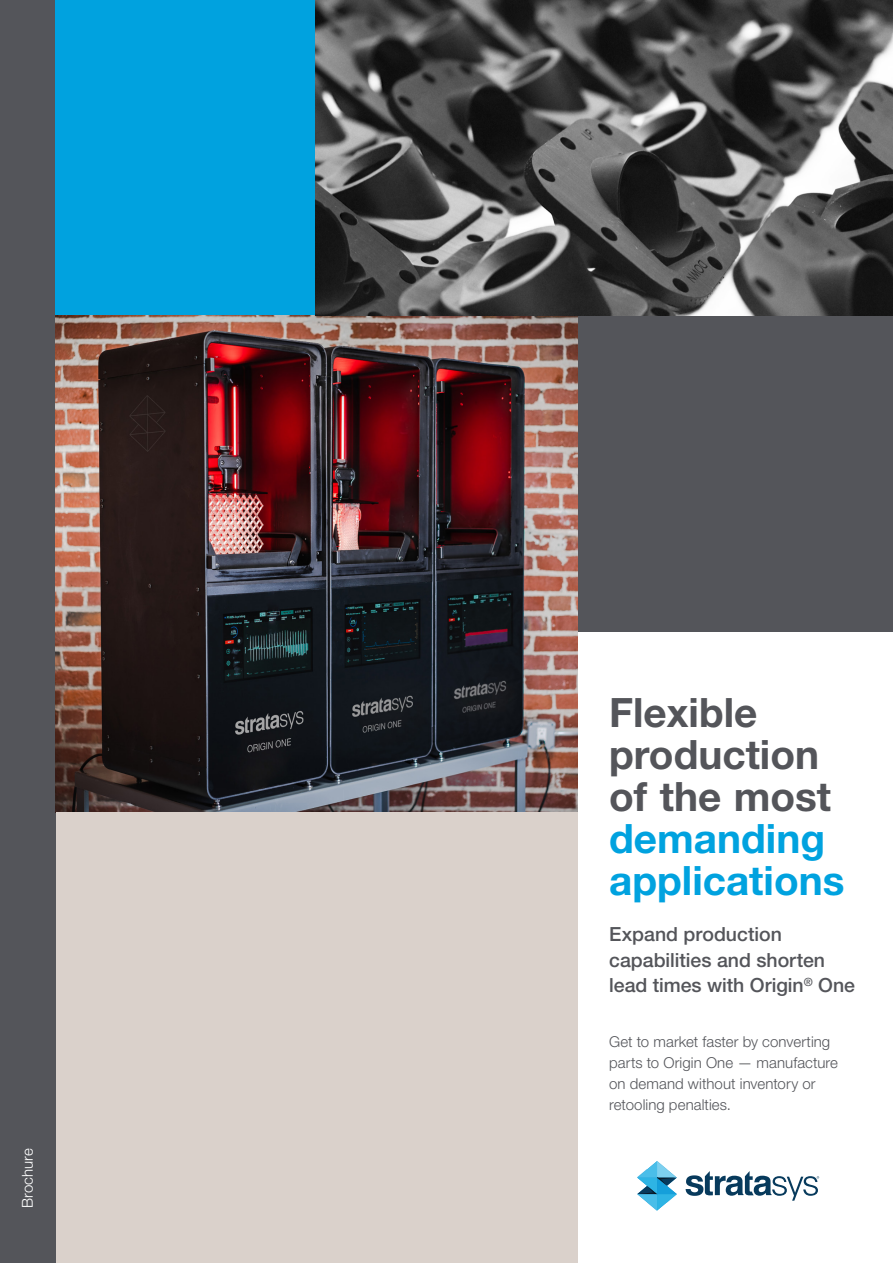
<style>
.page{position:relative;width:893px;height:1263px;background:#fff}
.page>*{position:absolute;margin:0;border:0;box-sizing:border-box;transform-origin:0 0}
.t1{font:700 40.5px/42px "Helvetica Neue LT Std";color:#54555a}
.t2{font:700 40.5px/42px "Helvetica Neue LT Std";color:#00a2df}
.t3{font:500 19.5px/25.5px "Helvetica Neue LT Std";color:#54555a}
.t4{font:300 15px/21px "Helvetica Neue LT Std";letter-spacing:.005em;color:#54555a}
.t5{font:300 15px "Helvetica Neue LT Std";letter-spacing:.005em;color:#fff}
</style>
<div class="page">
<div style="left:0;top:0;width:55px;height:1263px;background:#54555a"></div>
<div style="left:577px;top:316px;width:316px;height:315px;background:#54555a"></div>
<div style="left:55px;top:0;width:261px;height:316px;background:#00a2df"></div>
<img style="left:56px;top:316px;width:521px;height:497px">
<img style="left:316px;top:0;width:577px;height:316px">
<div style="left:56px;top:813px;width:521px;height:450px;background:#dad1cb"></div>
<svg style="left:637px;top:1161px;width:40px;height:49px"></svg>
<svg style="left:686px;top:1171px;width:133px;height:30px"></svg>
<p class="t5" style="left:18px;top:1208px;width:61px;rotate:-90deg">Brochure</p>
<h1 class="t1" style="left:609px;top:691px;width:223px">Flexible production of the most</h1>
<h1 class="t2" style="left:609px;top:817px;width:237px">demanding applications</h1>
<h2 class="t3" style="left:609px;top:921px;width:247px">Expand production capabilities and shorten lead times with Origin<sup>®</sup> One</h2>
<p class="t4" style="left:609px;top:1031px;width:230px">Get to market faster by converting parts to Origin One — manufacture on demand without inventory or retooling penalties.</p>
</div>
